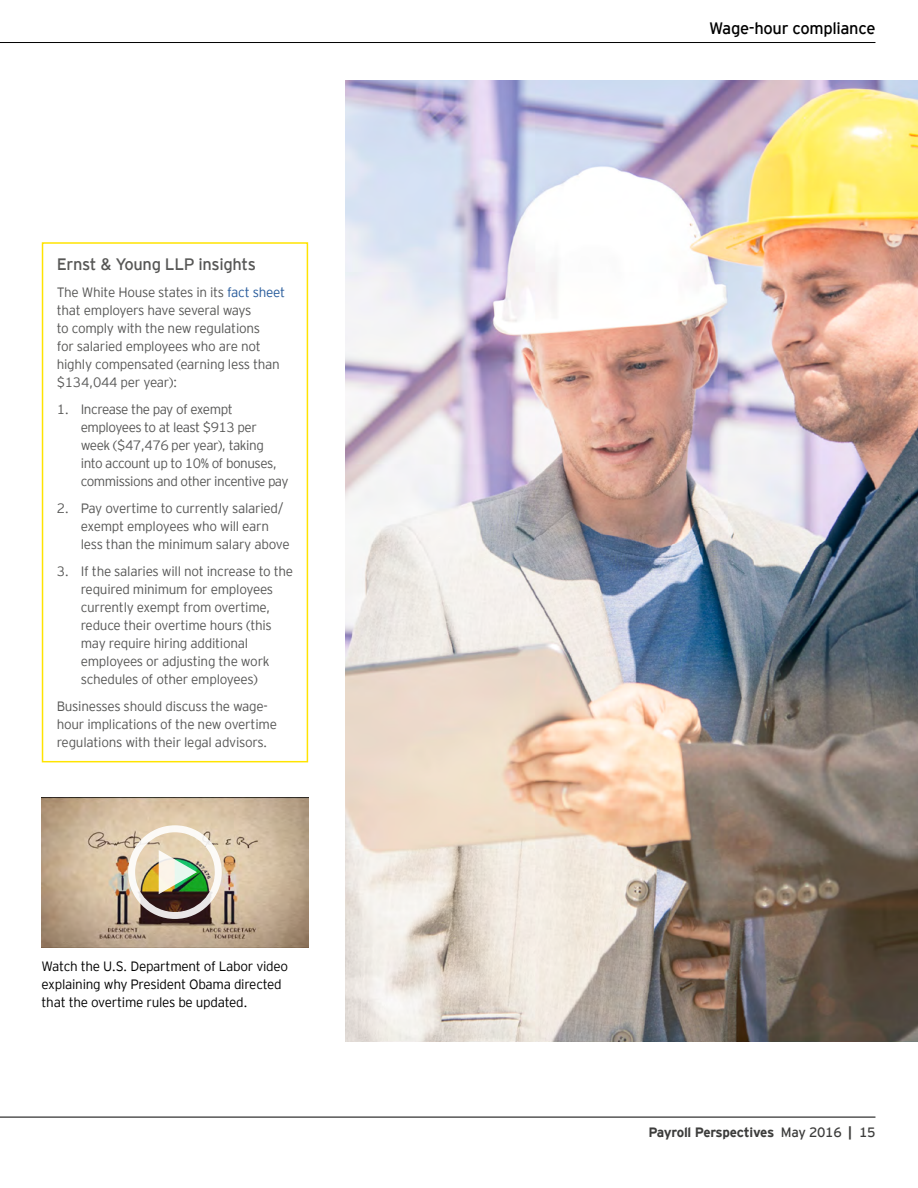
<style>
.page{position:relative;width:918px;height:1188px;background:#fff}
.page>*{position:absolute;margin:0;border:0;box-sizing:border-box;transform-origin:0 0}
.t1{font:16.5px "EY Interstate";letter-spacing:-.02em;color:#575756}
.t2{font:16.5px "EY Interstate";letter-spacing:-.02em;color:#000}
.t3{font:300 13.5px/18px "EY Interstate";letter-spacing:-.02em;color:#575756}
.t4{font:300 13.5px/18px "EY Interstate";letter-spacing:-.02em;color:#000}
.t5{font:700 13.5px "EY Interstate";letter-spacing:-.02em;color:#3c3c3b}
.s1{color:#275b9b}
.s2{font-weight:400}
</style>
<div class="page">
<hr style="left:0;top:42px;width:875px;height:1px;background:#000">
<hr style="left:0;top:1117px;width:875px;height:1px;background:#000">
<div style="left:42px;top:242px;width:266px;height:520px;border:2px solid #ffe400"></div>
<img style="left:346px;top:81px;width:572px;height:961px">
<img style="left:42px;top:797px;width:266px;height:150px">
<img style="left:128px;top:825px;width:94px;height:94px">
<p class="t1" style="left:57px;top:253px;width:201px">Ernst &amp; Young LLP insights</p>
<p class="t3" style="left:57px;top:283px;width:230px">The White House states in its <span class="s1">fact sheet </span>that employers have several ways<br>to comply with the new regulations<br>for salaried employees who are not highly compensated (earning less than $134,044 per year):</p>
<p class="t3" style="left:81px;top:400px;width:209px;text-indent:-24px">1. Increase the pay of exempt employees to at least $913 per week ($47,476 per year), taking into account up to 10% of bonuses, commissions and other incentive pay</p>
<p class="t3" style="left:81px;top:499px;width:210px;text-indent:-24px">2. Pay overtime to currently salaried/ exempt employees who will earn less than the minimum salary above</p>
<p class="t3" style="left:81px;top:562px;width:214px;text-indent:-24px">3. If the salaries will not increase to the required minimum for employees currently exempt from overtime, reduce their overtime hours (this may require hiring additional employees or adjusting the work schedules of other employees)</p>
<p class="t3" style="left:57px;top:697px;width:222px">Businesses should discuss the wage&shy;hour implications of the new overtime regulations with their legal advisors.</p>
<p class="t4" style="left:42px;top:957px;width:248px">Watch the U.S. Department of Labor video explaining why President Obama directed that the overtime rules be updated.</p>
<p class="t2" style="left:709px;top:17px;width:168px">Wage-hour compliance</p>
<p class="t5" style="left:648px;top:1122px;width:229px">Payroll Perspectives <span class="s2">May 2016</span> | <span class="s2">15</span></p>
</div>
